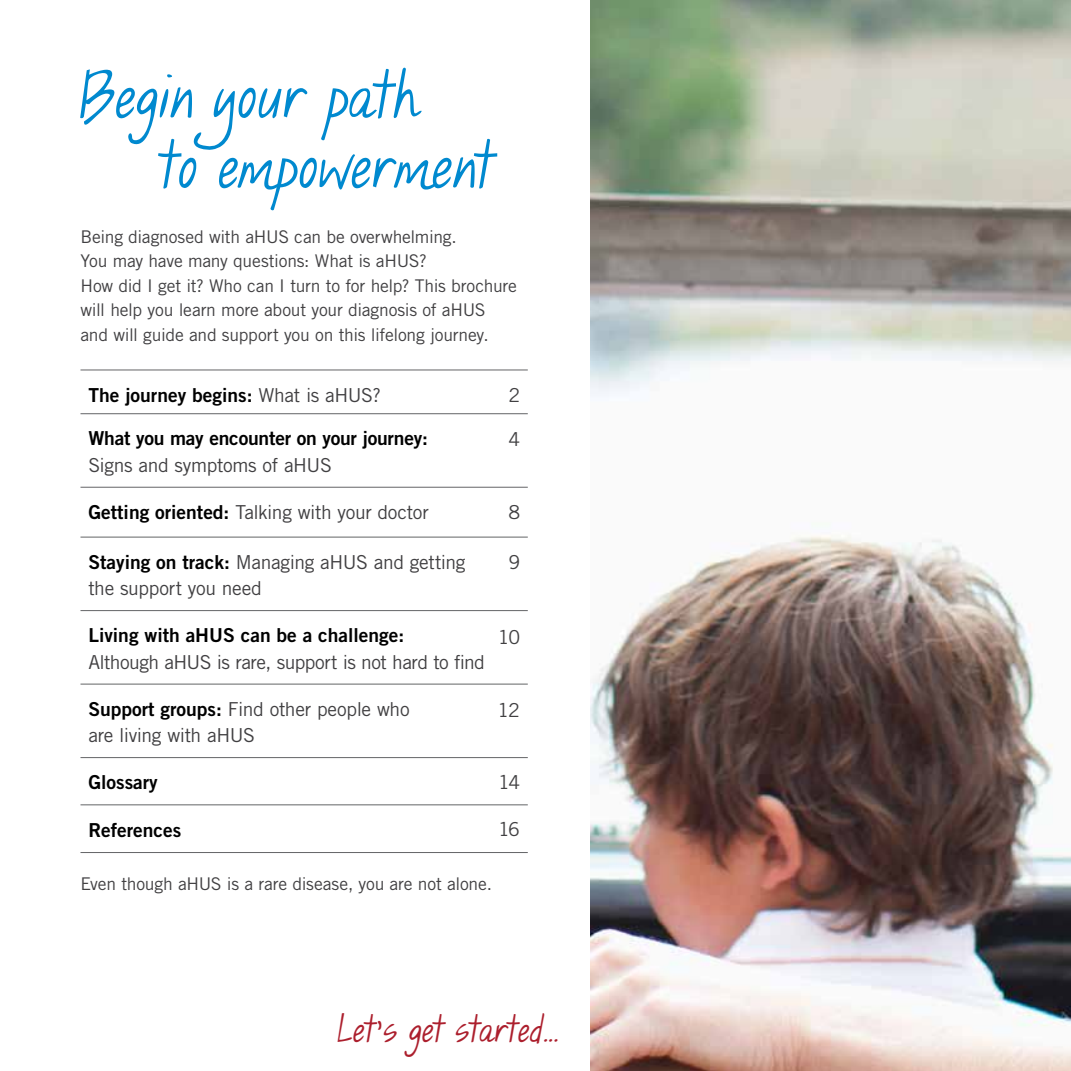
<style>
.page{position:relative;width:1071px;height:1071px;background:#fff}
.page>*{position:absolute;margin:0;border:0;box-sizing:border-box;transform-origin:0 0}
.t1{font:61.25px/70px "KG Hope For A Cure";color:#0089cf}
.t2{font:35px "KG Hope For A Cure";color:#ac1f2d}
.t3{font:19.25px/26.2px "Trade Gothic";letter-spacing:-.02em;color:#414042}
.t4{font:19.25px "Trade Gothic LT Std Bd 2";color:#000}
.t5{font:17.5px/24.5px "Trade Gothic";letter-spacing:-.015em;color:#414042}
.s1{font-family:"Trade Gothic";color:#414042}
.s2{font-family:"Trade Gothic LT Std Bd 2";color:#000}
</style>
<div class="page">
<hr style="left:81px;top:370px;width:447px;height:1px;background:#636466">
<hr style="left:81px;top:413px;width:447px;height:1px;background:#636466">
<hr style="left:81px;top:487px;width:447px;height:1px;background:#636466">
<hr style="left:81px;top:537px;width:447px;height:1px;background:#636466">
<hr style="left:81px;top:610px;width:447px;height:1px;background:#636466">
<hr style="left:81px;top:684px;width:447px;height:1px;background:#636466">
<hr style="left:81px;top:757px;width:447px;height:1px;background:#636466">
<hr style="left:81px;top:805px;width:447px;height:1px;background:#636466">
<hr style="left:81px;top:852px;width:447px;height:1px;background:#636466">
<img style="left:591px;top:0;width:480px;height:1071px">
<h1 class="t1" style="left:160px;top:62px;width:335px;text-indent:-81px">Begin your path<br>to empowerment</h1>
<p class="t5" style="left:80px;top:224px;width:438px">Being diagnosed with aHUS can be overwhelming.<br>You may have many questions: What is aHUS?<br>How did I get it? Who can I turn to for help? This brochure will help you learn more about your diagnosis of aHUS and will guide and support you on this lifelong journey.</p>
<p class="t4" style="left:88px;top:383px;width:294px">The journey begins: <span class="s1">What is aHUS?</span></p>
<p class="t4" style="left:88px;top:427px;width:341px">What you may encounter on your journey:</p>
<p class="t3" style="left:88px;top:452px;width:245px">Signs and symptoms of aHUS</p>
<p class="t3" style="left:88px;top:499px;width:342px"><span class="s2">Getting oriented:</span> Talking with your doctor</p>
<p class="t3" style="left:88px;top:549px;width:379px"><span class="s2">Staying on track:</span> Managing aHUS and getting the support you need</p>
<p class="t4" style="left:88px;top:624px;width:318px">Living with aHUS can be a challenge:</p>
<p class="t3" style="left:88px;top:648px;width:398px">Although aHUS is rare, support is not hard to find</p>
<p class="t3" style="left:88px;top:696px;width:323px"><span class="s2">Support groups:</span> Find other people who are living with aHUS</p>
<p class="t4" style="left:88px;top:771px;width:71px">Glossary</p>
<p class="t4" style="left:88px;top:818px;width:95px">References</p>
<p class="t3" style="left:508px;top:381px;width:13px">2</p>
<p class="t3" style="left:508px;top:426px;width:13px">4</p>
<p class="t3" style="left:508px;top:498px;width:13px">8</p>
<p class="t3" style="left:508px;top:549px;width:13px">9</p>
<p class="t3" style="left:498px;top:623px;width:24px">10</p>
<p class="t3" style="left:497px;top:696px;width:24px">12</p>
<p class="t3" style="left:498px;top:769px;width:24px">14</p>
<p class="t3" style="left:498px;top:816px;width:24px">16</p>
<p class="t5" style="left:80px;top:872px;width:413px">Even though aHUS is a rare disease, you are not alone.</p>
<h2 class="t2" style="left:337px;top:1010px;width:223px">Let’s get started...</h2>
</div>
